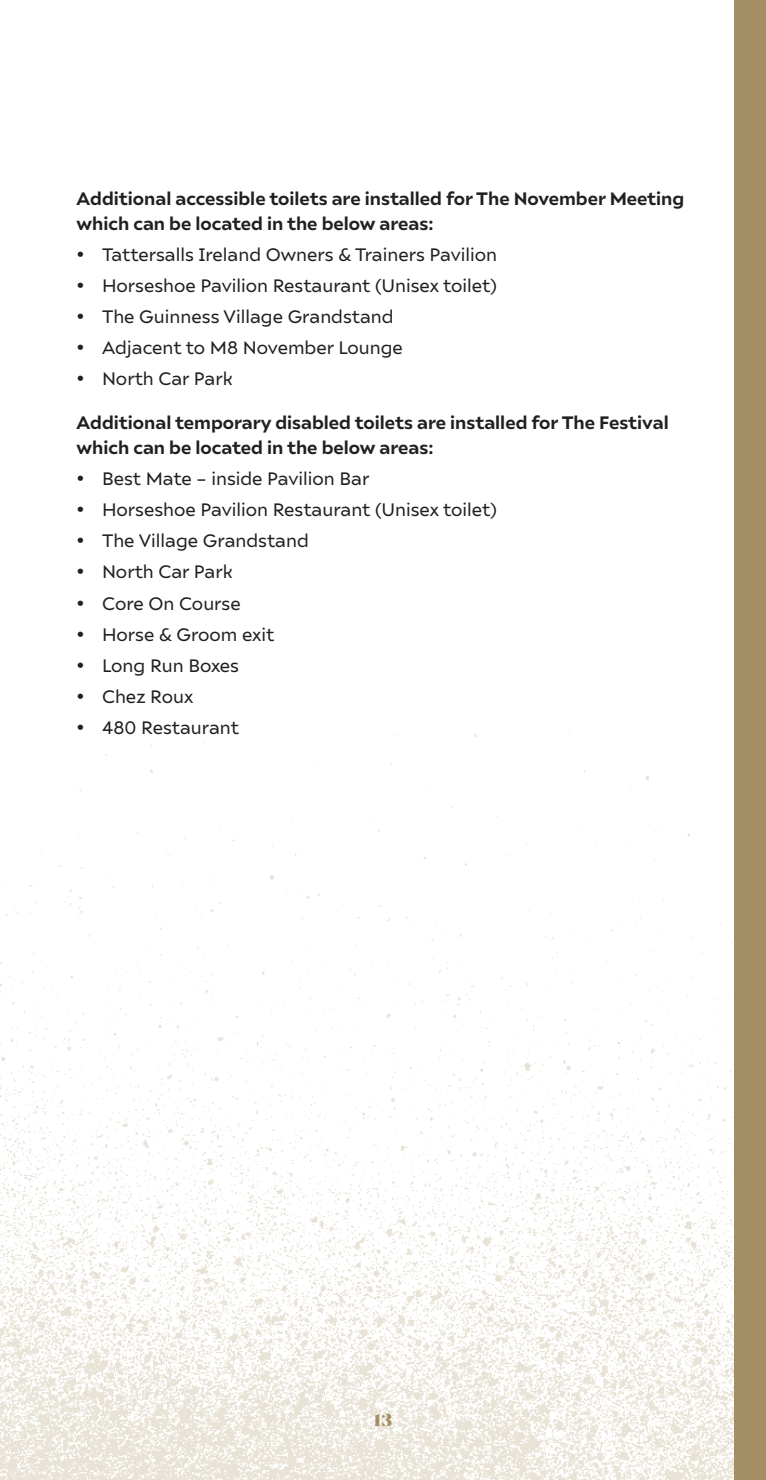
<style>
.page{position:relative;width:766px;height:1480px;background:#fff}
.page>*{position:absolute;margin:0;border:0;box-sizing:border-box;transform-origin:0 0}
.t1{font:18px "Ariana Pro";color:#231f20}
.t2{font:700 18px/24.8px "Ariana Pro";color:#231f20}
.t3{font:18px "Jockey Club Display";color:#a48e65}
</style>
<div class="page">
<img style="left:0;top:725px;width:733px;height:755px">
<div style="left:733px;top:0;width:32px;height:1480px;background:#a48e65"></div>
<p class="t2" style="left:77px;top:185px;width:609px">Additional accessible toilets are installed for The November Meeting which can be located in the below areas:</p>
<p class="t1" style="left:77px;top:242px;width:422px">• Tattersalls Ireland Owners &amp; Trainers Pavilion</p>
<p class="t1" style="left:77px;top:273px;width:421px">• Horseshoe Pavilion Restaurant (Unisex toilet)</p>
<p class="t1" style="left:77px;top:304px;width:318px">• The Guinness Village Grandstand</p>
<p class="t1" style="left:77px;top:336px;width:328px">• Adjacent to M8 November Lounge</p>
<p class="t1" style="left:77px;top:367px;width:157px">• North Car Park</p>
<p class="t2" style="left:77px;top:409px;width:593px">Additional temporary disabled toilets are installed for The Festival which can be located in the below areas:</p>
<p class="t1" style="left:77px;top:466px;width:294px">• Best Mate – inside Pavilion Bar</p>
<p class="t1" style="left:77px;top:498px;width:421px">• Horseshoe Pavilion Restaurant (Unisex toilet)</p>
<p class="t1" style="left:77px;top:529px;width:234px">• The Village Grandstand</p>
<p class="t1" style="left:77px;top:560px;width:157px">• North Car Park</p>
<p class="t1" style="left:77px;top:591px;width:166px">• Core On Course</p>
<p class="t1" style="left:77px;top:622px;width:199px">• Horse &amp; Groom exit</p>
<p class="t1" style="left:77px;top:653px;width:164px">• Long Run Boxes</p>
<p class="t1" style="left:77px;top:684px;width:118px">• Chez Roux</p>
<p class="t1" style="left:77px;top:716px;width:164px">• 480 Restaurant</p>
<p class="t3" style="left:374px;top:1409px;width:20px">13</p>
</div>
